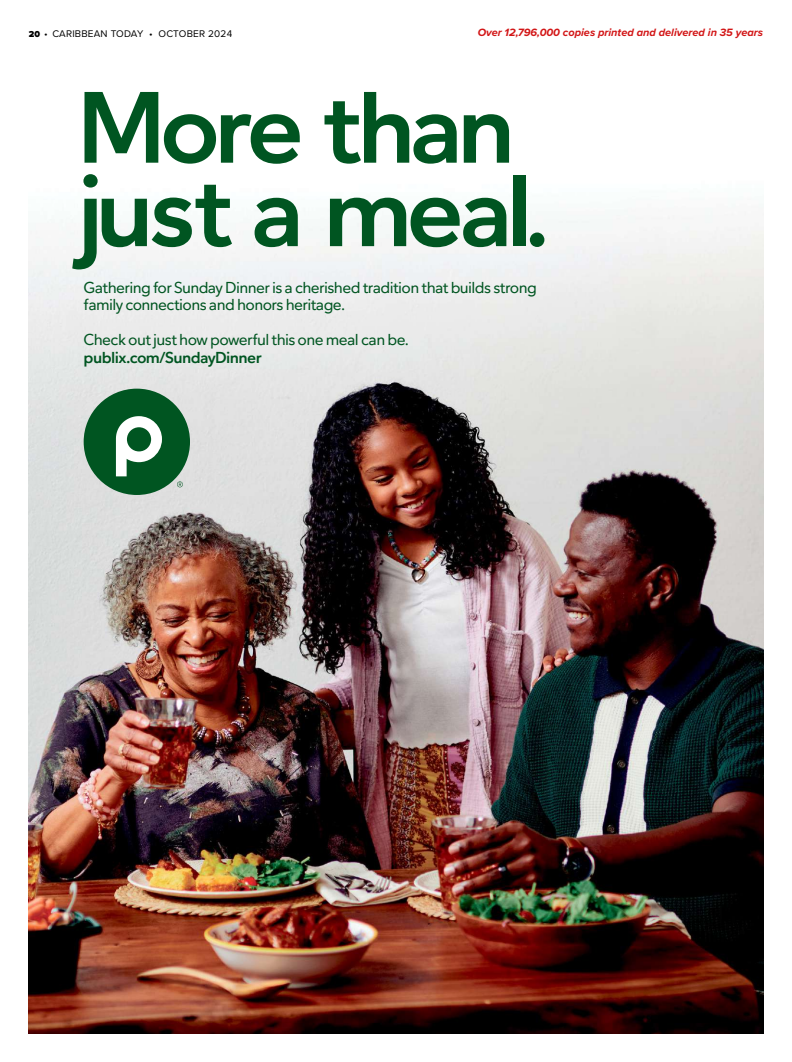
<style>
.page{position:relative;width:792px;height:1062px;background:#fff}
.page>*{position:absolute;margin:0;border:0;box-sizing:border-box;transform-origin:0 0}
.t1{font:800 97.2px/83.5px "Mr George";letter-spacing:-.07em;color:#005521}
.t2{font:15.1px/16.6px "Mr George";letter-spacing:-.04em;color:#005521}
.t3{font:800 15.1px "Mr George";letter-spacing:-.035em;color:#005521}
.t4{font:italic 700 11px "Proxima Nova";color:#d21516}
.t5{font:10px "Proxima Nova";letter-spacing:.02em;color:#000}
.s1{font-weight:900;font-size:9px}
.s2{font-family:"Proxima Nova Cond"}
.s3{font-size:89.7px}
</style>
<div class="page">
<img style="left:29px;top:208px;width:734px;height:825px">
<svg style="left:84px;top:389px;width:106px;height:106px"></svg>
<p class="t5" style="left:29px;top:26px;width:205px"><span class="s1">20</span> <span class="s2">•</span> CARIBBEAN TODAY • OCTOBER 2024</p>
<p class="t4" style="left:478px;top:25px;width:287px">Over 12,796,000 copies printed and delivered in 35 years</p>
<h1 class="t1" style="left:76px;top:84px;width:476px">More than just a meal<span class="s3">.</span></h1>
<p class="t2" style="left:84px;top:279px;width:455px">Gathering for Sunday Dinner is a cherished tradition that builds strong family connections and honors heritage.</p>
<p class="t2" style="left:84px;top:332px;width:327px">Check out just how powerful this one meal can be.</p>
<p class="t3" style="left:84px;top:348px;width:179px">publix.com/SundayDinner</p>
</div>
